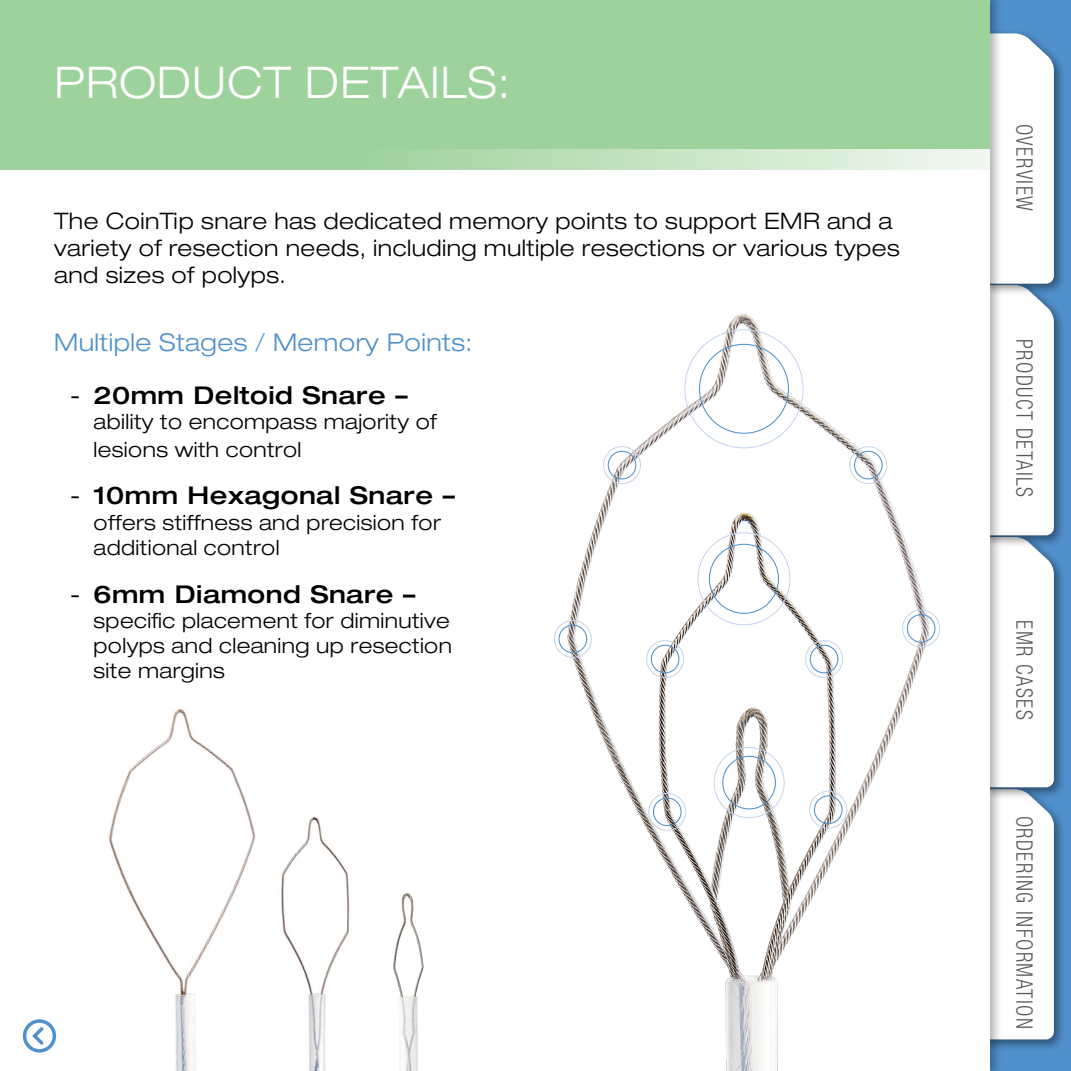
<style>
.page{position:relative;width:1071px;height:1071px;background:#fff}
.page>*{position:absolute;margin:0;border:0;box-sizing:border-box;transform-origin:0 0}
.t1{font:300 expanded 43.75px "Helvetica Neue LT Std";letter-spacing:.02em;color:#fff}
.t2{font:500 expanded 24.5px "Helvetica Neue LT Std";letter-spacing:.02em;color:#000}
.t3{font:300 expanded 24.5px "Helvetica Neue LT Std";letter-spacing:.02em;color:#5091cd}
.t4{font:300 expanded 22.75px/27.3px "Helvetica Neue LT Std";letter-spacing:.02em;color:#000}
.t5{font:300 condensed 22.75px "Helvetica Neue LT Std";letter-spacing:.07em;color:#58595b;scale:.9 1}
.t6{font:300 expanded 21px/25.2px "Helvetica Neue LT Std";letter-spacing:.02em;color:#000}
.s1{font-weight:300}
</style>
<div class="page">
<div style="left:989px;top:0;width:82px;height:1071px;background:#5091cd"></div>
<div style="left:978px;top:784px;width:89px;height:268px;background:#000;opacity:.45"></div>
<div style="left:978px;top:532px;width:89px;height:268px;background:#000;opacity:.45"></div>
<div style="left:978px;top:280px;width:89px;height:268px;background:#000;opacity:.45"></div>
<div style="left:978px;top:28px;width:89px;height:268px;background:#000;opacity:.45"></div>
<div style="left:1003px;top:33px;width:51px;height:1006px;background:#fff"></div>
<div style="left:0;top:0;width:989px;height:1071px;background:#fff"></div>
<img style="left:554px;top:314px;width:386px;height:757px">
<img style="left:393px;top:893px;width:31px;height:178px">
<img style="left:281px;top:816px;width:69px;height:255px">
<img style="left:109px;top:708px;width:147px;height:363px">
<div style="left:559px;top:625px;width:28px;height:28px;border:1px solid #5091cd;border-radius:50%"></div>
<div style="left:554px;top:620px;width:38px;height:38px;border:1px solid #c6d5ee;border-radius:50%"></div>
<div style="left:907px;top:614px;width:28px;height:29px;border:1px solid #5091cd;border-radius:50%"></div>
<div style="left:902px;top:609px;width:38px;height:38px;border:1px solid #c6d5ee;border-radius:50%"></div>
<div style="left:854px;top:451px;width:29px;height:28px;border:1px solid #5091cd;border-radius:50%"></div>
<div style="left:849px;top:446px;width:38px;height:38px;border:1px solid #c6d5ee;border-radius:50%"></div>
<div style="left:608px;top:451px;width:28px;height:28px;border:1px solid #5091cd;border-radius:50%"></div>
<div style="left:603px;top:446px;width:38px;height:38px;border:1px solid #c6d5ee;border-radius:50%"></div>
<div style="left:651px;top:645px;width:28px;height:28px;border:1px solid #5091cd;border-radius:50%"></div>
<div style="left:646px;top:640px;width:38px;height:38px;border:1px solid #c6d5ee;border-radius:50%"></div>
<div style="left:653px;top:798px;width:29px;height:28px;border:1px solid #5091cd;border-radius:50%"></div>
<div style="left:648px;top:793px;width:38px;height:38px;border:1px solid #c6d5ee;border-radius:50%"></div>
<div style="left:810px;top:645px;width:28px;height:28px;border:1px solid #5091cd;border-radius:50%"></div>
<div style="left:805px;top:640px;width:38px;height:38px;border:1px solid #c6d5ee;border-radius:50%"></div>
<div style="left:814px;top:795px;width:29px;height:29px;border:1px solid #5091cd;border-radius:50%"></div>
<div style="left:809px;top:791px;width:38px;height:38px;border:1px solid #c6d5ee;border-radius:50%"></div>
<div style="left:709px;top:544px;width:70px;height:70px;border:1px solid #5091cd;border-radius:50%"></div>
<div style="left:722px;top:756px;width:54px;height:53px;border:1px solid #5091cd;border-radius:50%"></div>
<div style="left:714px;top:747px;width:71px;height:71px;border:1px solid #c6d5ee;border-radius:50%"></div>
<div style="left:0;top:0;width:989px;height:169px;background:#9dd29c"></div>
<svg style="left:431px;top:149px;width:558px;height:20px;background:#cce6ca"></svg>
<div style="left:23px;top:1019px;width:33px;height:34px;border:4px solid #5091cd;border-radius:50%"></div>
<svg style="left:30px;top:1024px;width:17px;height:24px"></svg>
<h1 class="t1" style="left:54px;top:56px;width:457px">PRODUCT DETAILS:</h1>
<p class="t4" style="left:54px;top:207px;width:847px">The CoinTip snare has dedicated memory points to support EMR and a variety of resection needs, including multiple resections or various types and sizes of polyps.</p>
<p class="t3" style="left:54px;top:328px;width:420px">Multiple Stages / Memory Points:</p>
<p class="t2" style="left:70px;top:380px;width:339px"><span class="s1">-</span> 20mm Deltoid Snare –</p>
<p class="t6" style="left:94px;top:408px;width:345px;line-height:27.3px">ability to encompass majority of lesions with control</p>
<p class="t2" style="left:70px;top:480px;width:387px"><span class="s1">-</span> 10mm Hexagonal Snare –</p>
<p class="t6" style="left:94px;top:509px;width:349px">offers stiffness and precision for additional control</p>
<p class="t2" style="left:70px;top:579px;width:347px"><span class="s1">-</span> 6mm Diamond Snare –</p>
<p class="t6" style="left:94px;top:607px;width:360px;text-align:justify">specific placement for diminutive polyps and cleaning up resection site margins</p>
<p class="t5" style="left:1038px;top:124px;width:99px;rotate:90deg">OVERVIEW</p>
<p class="t5" style="left:1038px;top:339px;width:177px;rotate:90deg">PRODUCT DETAILS</p>
<p class="t5" style="left:1038px;top:620px;width:112px;rotate:90deg">EMR CASES</p>
<p class="t5" style="left:1038px;top:816px;width:239px;rotate:90deg">ORDERING INFORMATION</p>
</div>
